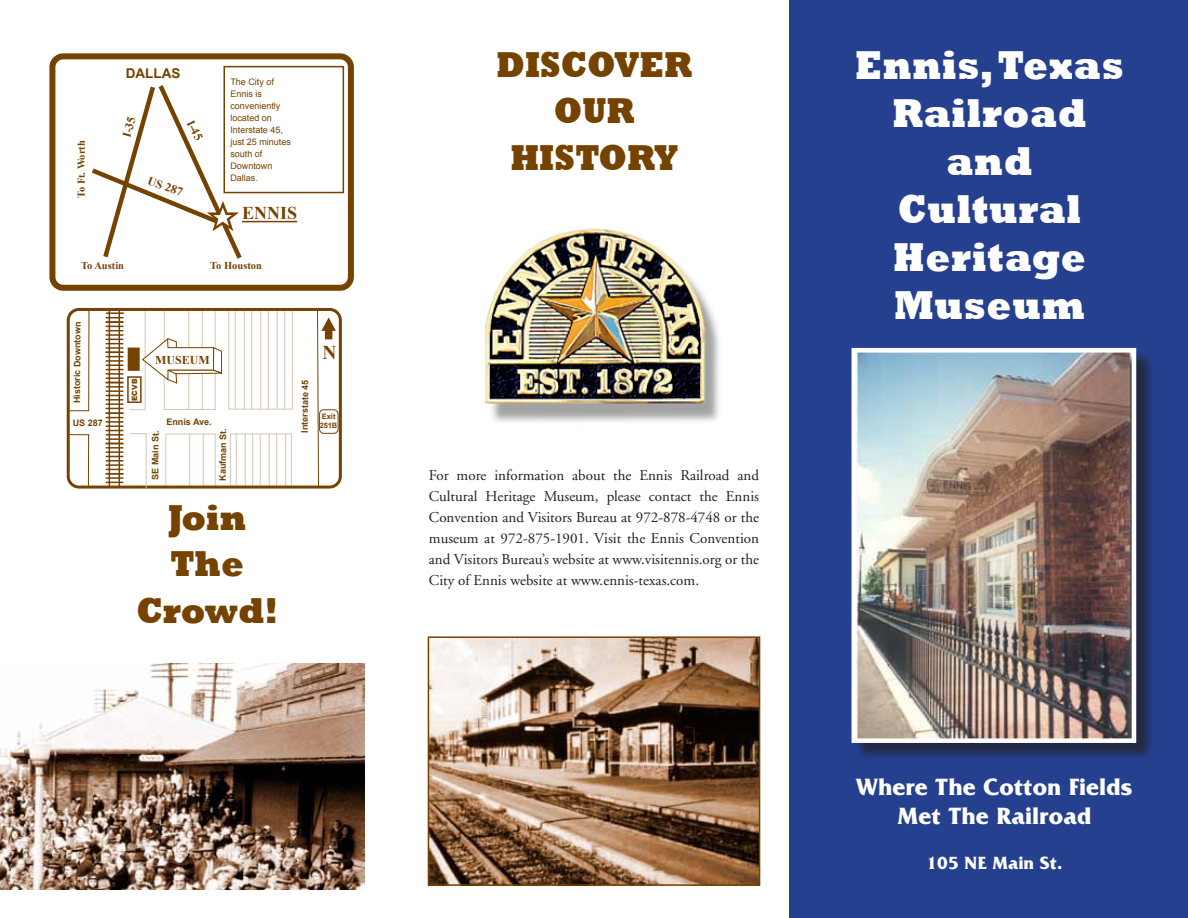
<style>
.page{position:relative;width:1188px;height:918px;background:#fff}
.page>*{position:absolute;margin:0;border:0;box-sizing:border-box;transform-origin:0 0}
.t1{font:800 41.4px/48px "Rockwell";letter-spacing:.02em;color:#fff;text-align:center;scale:.87 1}
.t2{font:800 36.9px/46.5px "Rockwell";color:#754200;text-align:center;scale:.89 1}
.t3{font:700 24px/28.8px "Friz Quadrata IT Cby BT";color:#fff;text-align:center}
.t4{font:700 19.5px "Times New Roman";color:#754200}
.t5{font:700 18px "Friz Quadrata IT Cby BT";color:#fff}
.t6{font:700 18px "Times New Roman";color:#754200}
.t7{font:15px/21px "Adobe Garamond";color:#231f20;text-align:justify}
.t8{font:700 13.5px "Arial";color:#754200}
.t9{font:700 12px "Times New Roman";color:#754200}
.t10{font:700 10.5px "Times New Roman";color:#754200}
.t11{font:9px/12px "Arial";color:#754200}
.t12{font:700 9px "Arial";letter-spacing:-.01em;color:#754200}
.t13{font:700 7.5px/9px "Arial";letter-spacing:-.01em;color:#754200}
.t14{font:900 7.2px "Arial";color:#754200}
</style>
<div class="page">
<div style="left:790px;top:0;width:398px;height:918px;background:#25408f"></div>
<div style="left:854px;top:350px;width:301px;height:412px;background:#231f20;opacity:.69"></div>
<img style="left:857px;top:353px;width:274px;height:385px">
<div style="left:852px;top:348px;width:284px;height:395px;border:4px solid #fff"></div>
<img style="left:431px;top:639px;width:326px;height:244px">
<div style="left:428px;top:636px;width:332px;height:250px;border:2px solid #754200"></div>
<img style="left:484px;top:228px;width:235px;height:194px">
<svg style="left:67px;top:312px;width:23px;height:99px"></svg>
<svg style="left:71px;top:434px;width:18px;height:51px"></svg>
<div style="left:319px;top:409px;width:19px;height:25px;border:1px solid #754200;border-radius:4px"></div>
<div style="left:67px;top:308px;width:275px;height:181px;border:3px solid #754200;border-radius:11px"></div>
<svg style="left:92px;top:85px;width:154px;height:174px"></svg>
<div style="left:224px;top:67px;width:119px;height:126px;background:#fff"></div>
<div style="left:223px;top:66px;width:121px;height:127px;border:2px solid #754200"></div>
<hr style="left:242px;top:221px;width:55px;height:1px;background:#754200">
<div style="left:49px;top:53px;width:305px;height:238px;border:6px solid #754200;border-radius:11px"></div>
<svg style="left:317px;top:309px;width:19px;height:179px"></svg>
<div style="left:325px;top:326px;width:7px;height:13px;background:#754200"></div>
<svg style="left:106px;top:309px;width:186px;height:180px"></svg>
<img style="left:0;top:664px;width:365px;height:225px">
<p class="t10" style="left:74px;top:198px;width:60px;rotate:-90deg">To Ft. Worth</p>
<p class="t8" style="left:126px;top:65px;width:56px">DALLAS</p>
<p class="t9" style="left:118px;top:134px;width:22px;rotate:-74deg">I-35</p>
<p class="t9" style="left:197px;top:117px;width:22px;rotate:62deg">I-45</p>
<p class="t9" style="left:151px;top:173px;width:38px;rotate:20deg">US 287</p>
<p class="t11" style="left:230px;top:76px;width:62px">The City of<br>Ennis is conveniently located on<br>Interstate 45, just 25 minutes south of<br>Downtown<br>Dallas.</p>
<p class="t6" style="left:242px;top:201px;width:57px">ENNIS</p>
<p class="t10" style="left:81px;top:258px;width:45px">To Austin</p>
<p class="t10" style="left:210px;top:259px;width:53px">To Houston</p>
<p class="t12" style="left:71px;top:403px;width:83px;rotate:-90deg">Historic Downtown</p>
<p class="t14" style="left:129px;top:401px;width:24px;rotate:-90deg">ECVB</p>
<p class="t9" style="left:155px;top:351px;width:56px">MUSEUM</p>
<p class="t12" style="left:73px;top:417px;width:32px">US 287</p>
<p class="t12" style="left:166px;top:416px;width:47px">Ennis Ave.</p>
<p class="t12" style="left:149px;top:480px;width:51px;rotate:-90deg">SE Main St.</p>
<p class="t12" style="left:217px;top:481px;width:54px;rotate:-90deg">Kaufman St.</p>
<h2 class="t2" style="left:136px;top:495px;width:160px">Join<br>The<br>Crowd!</h2>
<p class="t12" style="left:299px;top:433px;width:55px;rotate:-90deg">Interstate 45</p>
<h3 class="t4" style="left:322px;top:339px;width:16px">N</h3>
<p class="t13" style="left:320px;top:412px;width:19px">Exit<br>251B</p>
<h2 class="t2" style="left:496px;top:42px;width:206px">Discover<br>Our<br>History</h2>
<p class="t7" style="left:429px;top:465px;width:332px">For more information about the Ennis Railroad and Cultural Heritage Museum, please contact the Ennis Convention and Visitors Bureau at 972-878-4748 or the museum at 972-875-1901. Visit the Ennis Convention and Visitors Bureau’s website at www.visitennis.org or the City of Ennis website at www.ennis-texas.com.</p>
<h1 class="t1" style="left:855px;top:42px;width:310px">Ennis, Texas<br>Railroad and<br>Cultural<br>Heritage<br>Museum</h1>
<h3 class="t3" style="left:856px;top:772px;width:278px">Where The Cotton Fields<br>Met The Railroad</h3>
<p class="t5" style="left:927px;top:852px;width:137px">105 NE Main St.</p>
</div>
